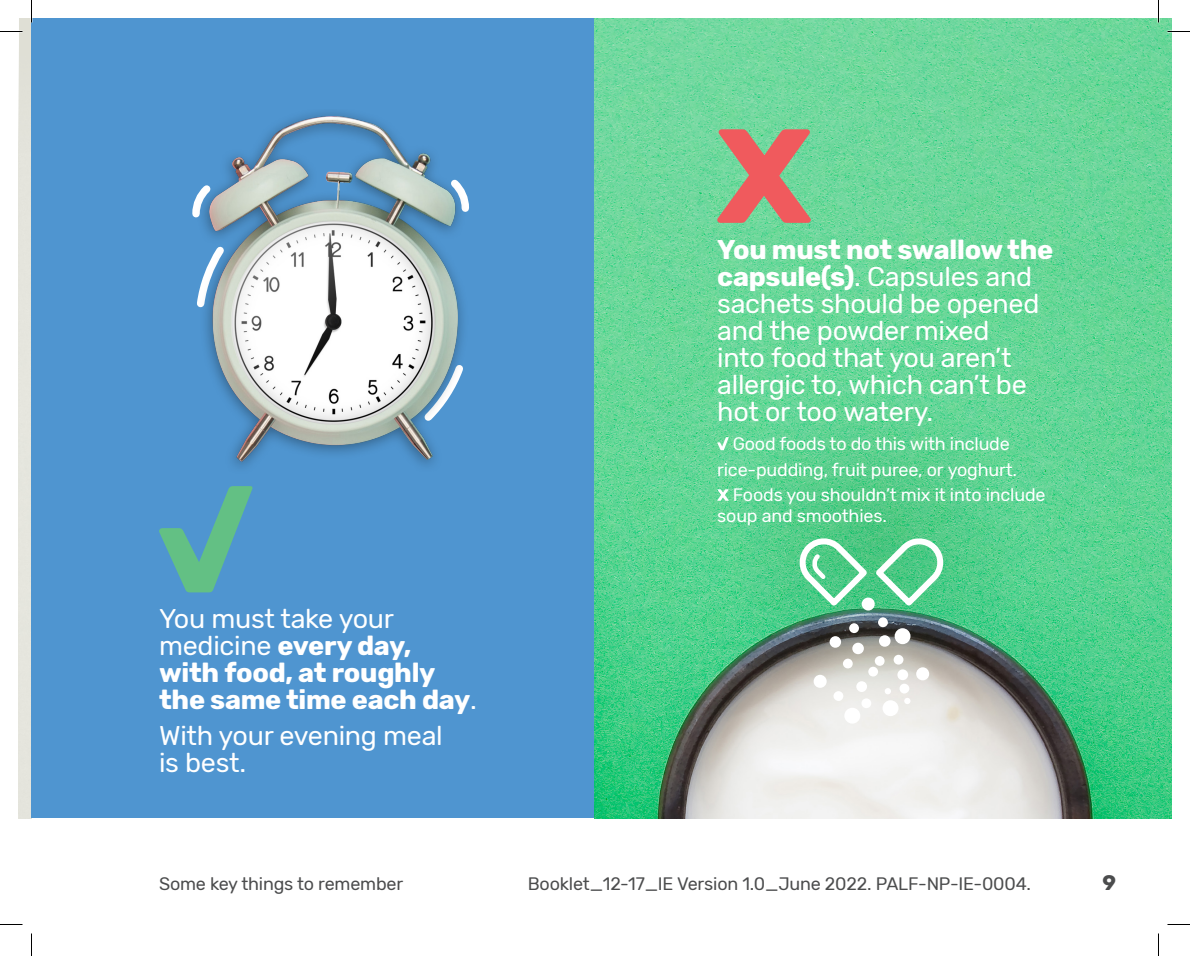
<style>
.page{position:relative;width:1190px;height:956px;background:#fff}
.page>*{position:absolute;margin:0;border:0;box-sizing:border-box;transform-origin:0 0}
.Info_Head{font:27px/27px "Rubik";letter-spacing:-.01em;color:#fff}
.Info_Head-2{font:700 27px/27px "Rubik";letter-spacing:-.01em;color:#fff}
.t1{font:700 21px "Rubik";color:#4b4c4d}
._12pt_Rubik_Regular{font:18px/21px "Rubik";letter-spacing:-.01em;color:#fff}
._12pt_Rubik_Regular-2{font:18px "Rubik";letter-spacing:-.01em;color:#4b4c4d}
.s1{font-weight:400}
.s2{font-weight:700}
</style>
<div class="page">
<img style="left:19px;top:19px;width:13px;height:799px">
<div style="left:32px;top:19px;width:563px;height:799px;background:#4f95d0"></div>
<svg style="left:159px;top:486px;width:94px;height:106px"></svg>
<img style="left:192px;top:112px;width:277px;height:355px">
<img style="left:595px;top:19px;width:576px;height:799px">
<svg style="left:722px;top:393px;width:298px;height:298px;background:#5fc18b"></svg>
<svg style="left:717px;top:437px;width:12px;height:13px"></svg>
<svg style="left:717px;top:489px;width:12px;height:12px"></svg>
<div style="left:894px;top:628px;width:16px;height:16px;background:#fff;border-radius:50%"></div>
<div style="left:829px;top:636px;width:12px;height:12px;background:#fff;border-radius:50%"></div>
<div style="left:856px;top:681px;width:11px;height:11px;background:#fff;border-radius:50%"></div>
<div style="left:843px;top:658px;width:10px;height:10px;background:#fff;border-radius:50%"></div>
<div style="left:868px;top:667px;width:10px;height:10px;background:#fff;border-radius:50%"></div>
<div style="left:878px;top:617px;width:10px;height:10px;background:#fff;border-radius:50%"></div>
<div style="left:849px;top:623px;width:10px;height:10px;background:#fff;border-radius:50%"></div>
<svg style="left:885px;top:688px;width:6px;height:6px"></svg>
<div style="left:882px;top:700px;width:16px;height:16px;background:#fff;border-radius:50%"></div>
<div style="left:916px;top:667px;width:13px;height:13px;background:#fff;border-radius:50%"></div>
<div style="left:879px;top:635px;width:11px;height:12px;background:#fff;border-radius:50%"></div>
<div style="left:899px;top:684px;width:10px;height:10px;background:#fff;border-radius:50%"></div>
<div style="left:893px;top:655px;width:10px;height:10px;background:#fff;border-radius:50%"></div>
<div style="left:861px;top:698px;width:10px;height:10px;background:#fff;border-radius:50%"></div>
<div style="left:844px;top:708px;width:16px;height:16px;background:#fff;border-radius:50%"></div>
<div style="left:813px;top:675px;width:14px;height:13px;background:#fff;border-radius:50%"></div>
<div style="left:852px;top:643px;width:12px;height:11px;background:#fff;border-radius:50%"></div>
<div style="left:897px;top:669px;width:11px;height:11px;background:#fff;border-radius:50%"></div>
<div style="left:875px;top:656px;width:9px;height:10px;background:#fff;border-radius:50%"></div>
<div style="left:833px;top:691px;width:10px;height:10px;background:#fff;border-radius:50%"></div>
<svg style="left:904px;top:698px;width:6px;height:6px"></svg>
<svg style="left:792px;top:531px;width:159px;height:80px"></svg>
<svg style="left:717px;top:129px;width:94px;height:94px;background:#b69179"></svg>
<hr style="left:1157px;top:0;width:2px;height:23px;background:#fff">
<svg style="left:0;top:31px;width:22px;height:1px"></svg>
<svg style="left:1167px;top:31px;width:23px;height:1px"></svg>
<svg style="left:0;top:924px;width:22px;height:1px"></svg>
<svg style="left:1167px;top:924px;width:23px;height:1px"></svg>
<svg style="left:31px;top:0;width:1px;height:23px"></svg>
<svg style="left:31px;top:933px;width:1px;height:23px"></svg>
<svg style="left:1158px;top:0;width:1px;height:23px"></svg>
<svg style="left:1158px;top:933px;width:1px;height:23px"></svg>
<p class="Info_Head-2" style="left:159px;top:606px;width:319px"><span class="s1">You must take your medicine</span> every day, with food, at roughly the same time each day<span class="s1">.</span></p>
<p class="Info_Head" style="left:159px;top:723px;width:285px">With your evening meal is best.</p>
<p class="_12pt_Rubik_Regular-2" style="left:159px;top:874px;width:246px">Some key things to remember</p>
<p class="Info_Head" style="left:717px;top:237px;width:338px"><span class="s2">You must not swallow the capsule(s)</span>. Capsules and sachets should be opened and the powder mixed<br>into food that you aren’t allergic to, which can’t be hot or too watery.</p>
<p class="_12pt_Rubik_Regular" style="left:733px;top:434px;width:278px">Good foods to do this with include</p>
<p class="_12pt_Rubik_Regular" style="left:717px;top:459px;width:301px">rice-pudding, fruit puree, or yoghurt.</p>
<p class="_12pt_Rubik_Regular" style="left:717px;top:484px;width:330px;text-indent:16px">Foods you shouldn’t mix it into include soup and smoothies.</p>
<p class="_12pt_Rubik_Regular-2" style="left:528px;top:874px;width:505px">Booklet_12-17_IE Version 1.0_June 2022. PALF-NP-IE-0004.</p>
<p class="t1" style="left:1102px;top:871px;width:15px">9</p>
</div>
